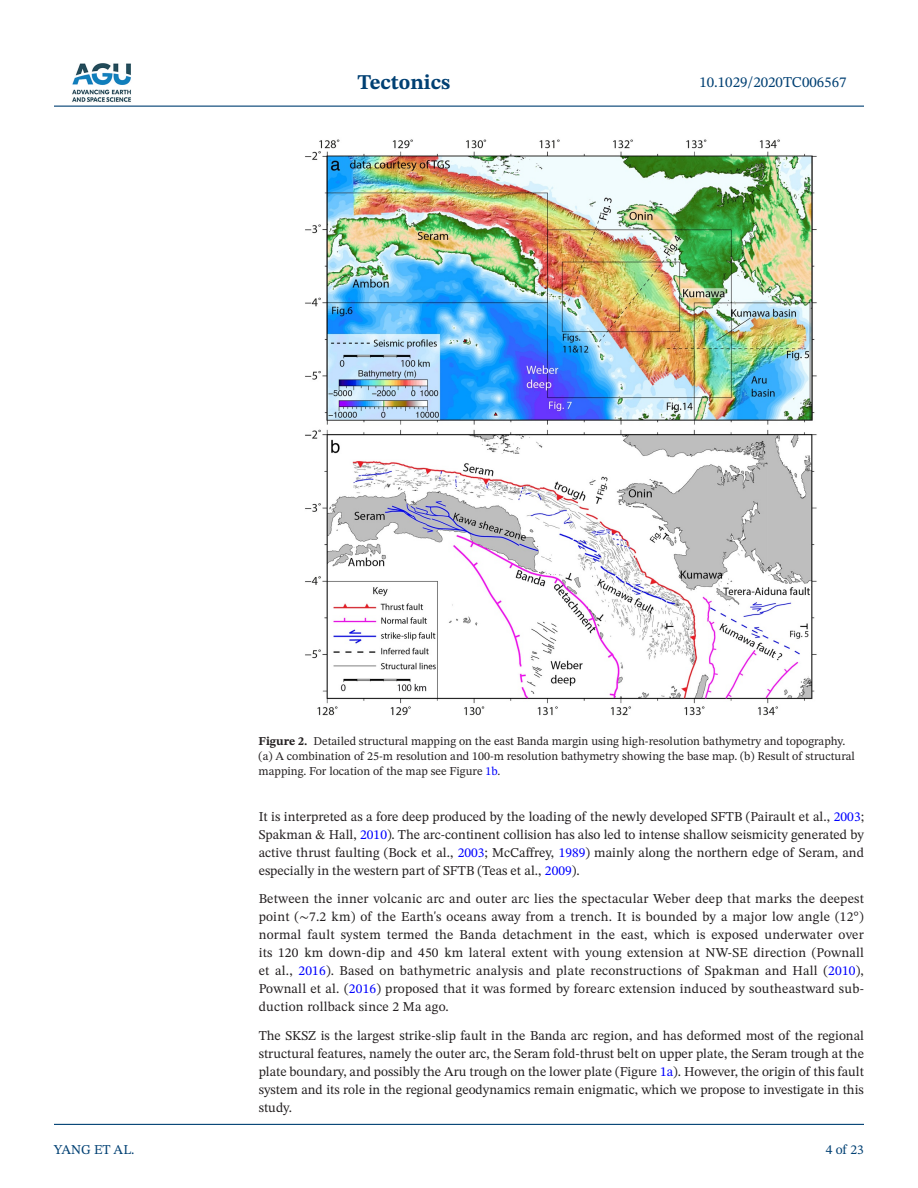
<style>
.page{position:relative;width:918px;height:1188px;background:#fff}
.page>*{position:absolute;margin:0;border:0;box-sizing:border-box;transform-origin:0 0}
.t1{font:700 21px "STIX Two Text";color:#004073}
.t2{font:15px "STIX Two Text";color:#004073}
.t3{font:13.5px/18px "STIX Two Text";color:#231f20;text-align:justify}
.t4{font:13.5px "STIX Two Text";color:#004073}
.t5{font:12px/15px "STIX Two Text";color:#231f20}
.s1{font-weight:700}
.s2{color:#00f}
.s3{font-family:"STIX Two Math"}
</style>
<div class="page">
<hr style="left:54px;top:106px;width:810px;height:1px;background:#004073">
<hr style="left:54px;top:1124px;width:810px;height:1px;background:#004073">
<img style="left:72px;top:63px;width:59px;height:39px">
<img style="left:305px;top:139px;width:512px;height:577px">
<h1 class="t1" style="left:357px;top:67px;width:95px">Tectonics</h1>
<p class="t2" style="left:699px;top:72px;width:149px">10.1029/2020TC006567</p>
<p class="t4" style="left:54px;top:1140px;width:82px">YANG ET AL.</p>
<p class="t5" style="left:259px;top:733px;width:598px"><span class="s1">Figure 2.</span> Detailed structural mapping on the east Banda margin using high-resolution bathymetry and topography. (a) A combination of 25-m resolution and 100-m resolution bathymetry showing the base map. (b) Result of structural mapping. For location of the map see Figure <span class="s2">1b</span>.</p>
<p class="t3" style="left:259px;top:807px;width:607px">It is interpreted as a fore deep produced by the loading of the newly developed SFTB (Pairault et al., <span class="s2">2003</span>; Spakman &amp; Hall, <span class="s2">2010</span>). The arc-continent collision has also led to intense shallow seismicity generated by active thrust faulting (Bock et al., <span class="s2">2003</span>; McCaffrey, <span class="s2">1989</span>) mainly along the northern edge of Seram, and especially in the western part of SFTB (Teas et al., <span class="s2">2009</span>).</p>
<p class="t3" style="left:259px;top:890px;width:607px">Between the inner volcanic arc and outer arc lies the spectacular Weber deep that marks the deepest point (<span class="s3">∼</span>7.2 km) of the Earth's oceans away from a trench. It is bounded by a major low angle (12°) normal fault system termed the Banda detachment in the east, which is exposed underwater over its 120 km down-dip and 450 km lateral extent with young extension at NW-SE direction (Pownall et al., <span class="s2">2016</span>). Based on bathymetric analysis and plate reconstructions of Spakman and Hall (<span class="s2">2010</span>), Pownall et al. (<span class="s2">2016</span>) proposed that it was formed by forearc extension induced by southeastward sub&shy;duction rollback since 2 Ma ago.</p>
<p class="t3" style="left:259px;top:1026px;width:607px">The SKSZ is the largest strike-slip fault in the Banda arc region, and has deformed most of the regional structural features, namely the outer arc, the Seram fold-thrust belt on upper plate, the Seram trough at the plate boundary, and possibly the Aru trough on the lower plate (Figure <span class="s2">1a</span>). However, the origin of this fault system and its role in the regional geodynamics remain enigmatic, which we propose to investigate in this study.</p>
<p class="t4" style="left:826px;top:1140px;width:40px">4 of 23</p>
</div>
